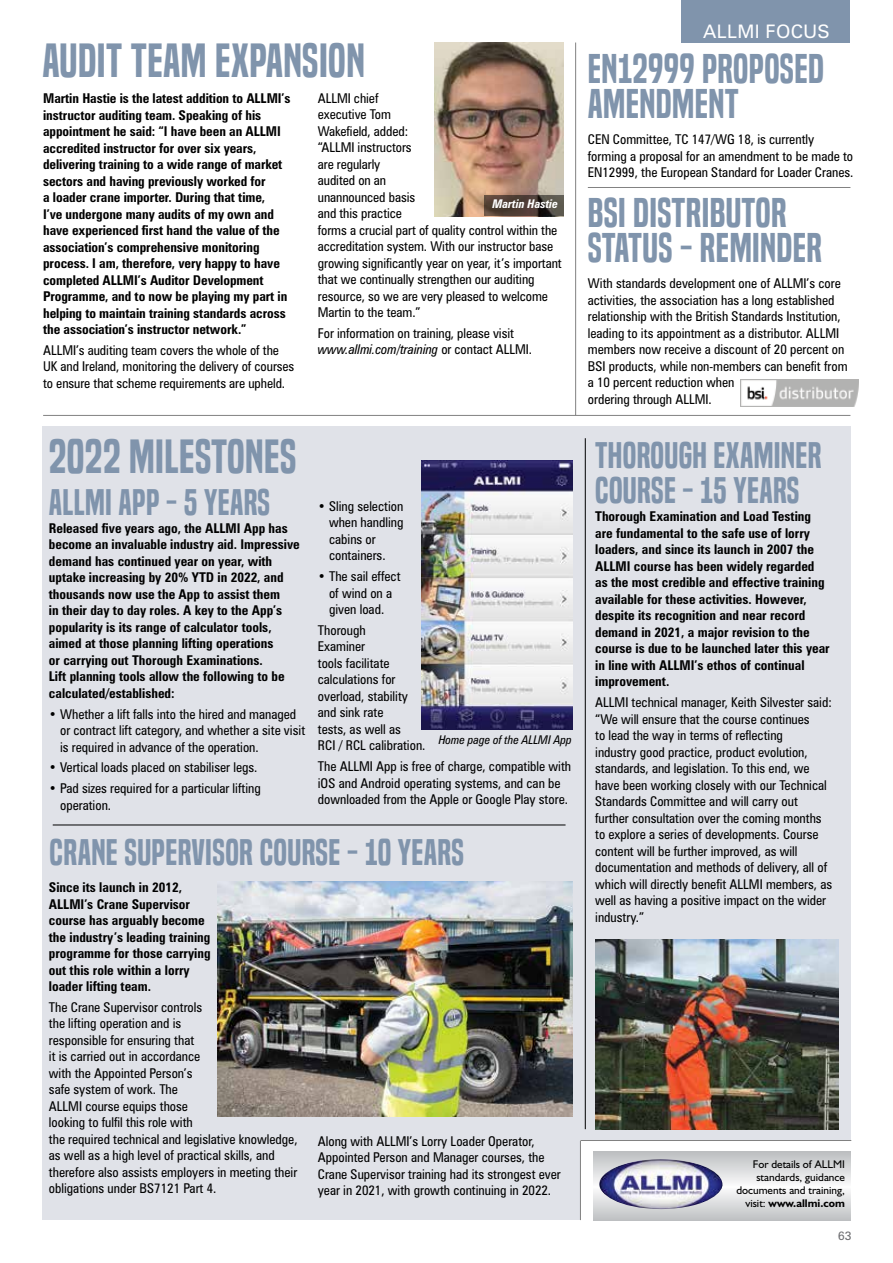
<style>
.page{position:relative;width:893px;height:1263px;background:#fff}
.page>*{position:absolute;margin:0;border:0;box-sizing:border-box;transform-origin:0 0}
.t1{font:44.7px "Built Titling Sb";letter-spacing:.01em;color:#8094ac}
.t2{font:38.7px/35.4px "Built Titling Sb";letter-spacing:.01em;color:#8094ac}
.t3{font:34.5px/35.4px "Built Titling Sb";letter-spacing:.01em;color:#8094ac}
.t4{font:18.6px "Zurich BT";letter-spacing:.02em;color:#fff}
.t5{font:condensed 13.5px/16.5px "Zurich BT";color:#000}
.t6{font:700 condensed 13.5px/16.5px "Zurich BT";color:#000}
.t7{font:italic condensed 12px "Zurich BT";color:#000}
.t8{font:italic 700 condensed 12px "Zurich BT";letter-spacing:-.005em;color:#fff}
.t9{font:12px "Zurich BT";color:#6d6e71}
.t10{font:11.25px/12.9px "Humanist 521 BT";color:#000;text-align:right}
.s1{font-style:italic}
.s2{font-weight:700}
</style>
<div class="page">
<div style="left:43px;top:426px;width:808px;height:794px;background:#e0e2e8"></div>
<div style="left:580px;top:1141px;width:278px;height:90px;background:#fff"></div>
<svg style="left:593px;top:1152px;width:258px;height:68px"></svg>
<img style="left:599px;top:1159px;width:125px;height:50px">
<hr style="left:43px;top:415px;width:807px;height:1px;background:#000">
<hr style="left:588px;top:187px;width:262px;height:1px;background:#000">
<div style="left:682px;top:0;width:168px;height:43px;background:#8094ac"></div>
<hr style="left:580px;top:1140px;width:271px;height:1px;background:#000">
<hr style="left:575px;top:43px;width:1px;height:372px;background:#000">
<img style="left:435px;top:43px;width:129px;height:173px">
<img style="left:421px;top:460px;width:151px;height:269px">
<hr style="left:53px;top:825px;width:513px;height:1px;background:#000">
<hr style="left:585px;top:438px;width:1px;height:691px;background:#000">
<img style="left:741px;top:379px;width:117px;height:28px">
<img style="left:217px;top:881px;width:355px;height:235px">
<img style="left:595px;top:940px;width:244px;height:189px">
<hr style="left:580px;top:1141px;width:1px;height:79px;background:#000">
<svg style="left:484px;top:195px;width:80px;height:21px;background:#4d4037"></svg>
<h1 class="t1" style="left:43px;top:34px;width:324px">AUDIT TEAM EXPANSION</h1>
<p class="t6" style="left:43px;top:90px;width:249px">Martin Hastie is the latest addition to ALLMI’s instructor auditing team. Speaking of his appointment he said: “I have been an ALLMI accredited instructor for over six years, delivering training to a wide range of market sectors and having previously worked for<br>a loader crane importer. During that time,<br>I’ve undergone many audits of my own and have experienced first hand the value of the association’s comprehensive monitoring process. I am, therefore, very happy to have completed ALLMI’s Auditor Development Programme, and to now be playing my part in helping to maintain training standards across the association’s instructor network.”</p>
<p class="t5" style="left:43px;top:342px;width:253px">ALLMI’s auditing team covers the whole of the<br>UK and Ireland, monitoring the delivery of courses to ensure that scheme requirements are upheld.</p>
<p class="t5" style="left:318px;top:89px;width:245px">ALLMI chief<br>executive Tom<br>Wakefield, added:<br>“ALLMI instructors<br>are regularly<br>audited on an<br>unannounced basis<br>and this practice<br>forms a crucial part of quality control within the accreditation system. With our instructor base growing significantly year on year, it’s important that we continually strengthen our auditing resource, so we are very pleased to welcome<br>Martin to the team.”</p>
<p class="t5" style="left:318px;top:325px;width:216px">For information on training, please visit <span class="s1">www.allmi.com/training</span> or contact ALLMI.</p>
<p class="t8" style="left:492px;top:197px;width:67px">Martin Hastie</p>
<h1 class="t1" style="left:49px;top:430px;width:249px">2022 MILESTONES</h1>
<h3 class="t3" style="left:49px;top:484px;width:27px">ALLMI</h3>
<h3 class="t3" style="left:119px;top:484px;width:153px">APP - 5 YEARS</h3>
<p class="t6" style="left:49px;top:520px;width:252px">Released five years ago, the ALLMI App has become an invaluable industry aid. Impressive demand has continued year on year, with uptake increasing by 20% YTD in 2022, and thousands now use the App to assist them<br>in their day to day roles. A key to the App’s popularity is its range of calculator tools, aimed at those planning lifting operations<br>or carrying out Thorough Examinations.<br>Lift planning tools allow the following to be calculated/established:</p>
<p class="t5" style="left:60px;top:705px;width:247px;text-indent:-11px">• Whether a lift falls into the hired and managed or contract lift category, and whether a site visit is required in advance of the operation.</p>
<p class="t5" style="left:49px;top:759px;width:210px">• Vertical loads placed on stabiliser legs.</p>
<p class="t5" style="left:60px;top:780px;width:202px;text-indent:-11px">• Pad sizes required for a particular lifting operation.</p>
<p class="t5" style="left:329px;top:498px;width:76px;text-indent:-11px">• Sling selection when handling cabins or containers.</p>
<p class="t5" style="left:318px;top:568px;width:84px;text-align:center">• The sail effect of wind on a given load.</p>
<p class="t5" style="left:318px;top:622px;width:109px">Thorough<br>Examiner<br>tools facilitate calculations for overload, stability and sink rate<br>tests, as well as<br>RCI / RCL calibration.</p>
<p class="t5" style="left:318px;top:758px;width:255px">The ALLMI App is free of charge, compatible with iOS and Android operating systems, and can be downloaded from the Apple or Google Play store.</p>
<p class="t7" style="left:439px;top:732px;width:135px">Home page of the ALLMI App</p>
<h3 class="t3" style="left:50px;top:835px;width:416px">CRANE SUPERVISOR COURSE - 10 YEARS</h3>
<p class="t6" style="left:49px;top:879px;width:163px">Since its launch in 2012,<br>ALLMI’s Crane Supervisor course has arguably become the industry’s leading training programme for those carrying out this role within a lorry loader lifting team.</p>
<p class="t5" style="left:49px;top:999px;width:250px">The Crane Supervisor controls<br>the lifting operation and is<br>responsible for ensuring that<br>it is carried out in accordance<br>with the Appointed Person’s<br>safe system of work. The<br>ALLMI course equips those<br>looking to fulfil this role with<br>the required technical and legislative knowledge, as well as a high level of practical skills, and therefore also assists employers in meeting their obligations under BS7121 Part 4.</p>
<p class="t5" style="left:318px;top:1132px;width:244px">Along with ALLMI’s Lorry Loader Operator, Appointed Person and Manager courses, the Crane Supervisor training had its strongest ever year in 2021, with growth continuing in 2022.</p>
<h3 class="t4" style="left:703px;top:20px;width:128px">ALLM I FOCUS</h3>
<h2 class="t2" style="left:588px;top:51px;width:238px">EN12999 PROPOSED<br>AMENDMENT</h2>
<p class="t5" style="left:588px;top:131px;width:267px">CEN Committee, TC 147/WG 18, is currently forming a proposal for an amendment to be made to<br>EN12999, the European Standard for Loader Cranes.</p>
<h2 class="t2" style="left:588px;top:195px;width:236px">BSI DISTRIBUTOR<br>STATUS - REMINDER</h2>
<p class="t5" style="left:588px;top:275px;width:261px">With standards development one of ALLMI’s core activities, the association has a long established relationship with the British Standards Institution, leading to its appointment as a distributor. ALLMI members now receive a discount of 20 percent on BSI products, while non-members can benefit from a 10 percent reduction when<br>ordering through ALLMI.</p>
<h3 class="t3" style="left:595px;top:437px;width:228px">THOROUGH EXAMINER<br>COURSE - 15 YEARS</h3>
<p class="t6" style="left:595px;top:508px;width:236px">Thorough Examination and Load Testing are fundamental to the safe use of lorry loaders, and since its launch in 2007 the ALLMI course has been widely regarded as the most credible and effective training available for these activities. However, despite its recognition and near record demand in 2021, a major revision to the course is due to be launched later this year in line with ALLMI’s ethos of continual improvement.</p>
<p class="t5" style="left:595px;top:694px;width:239px">ALLMI technical manager, Keith Silvester said: “We will ensure that the course continues<br>to lead the way in terms of reflecting<br>industry good practice, product evolution, standards, and legislation. To this end, we have been working closely with our Technical Standards Committee and will carry out further consultation over the coming months to explore a series of developments. Course content will be further improved, as will documentation and methods of delivery, all of which will directly benefit ALLMI members, as well as having a positive impact on the wider industry.”</p>
<p class="t10" style="left:736px;top:1157px;width:110px">For details of ALLMI standards, guidance documents and training, visit: <span class="s2">www.allmi.com</span></p>
<p class="t9" style="left:838px;top:1229px;width:15px">63</p>
</div>
